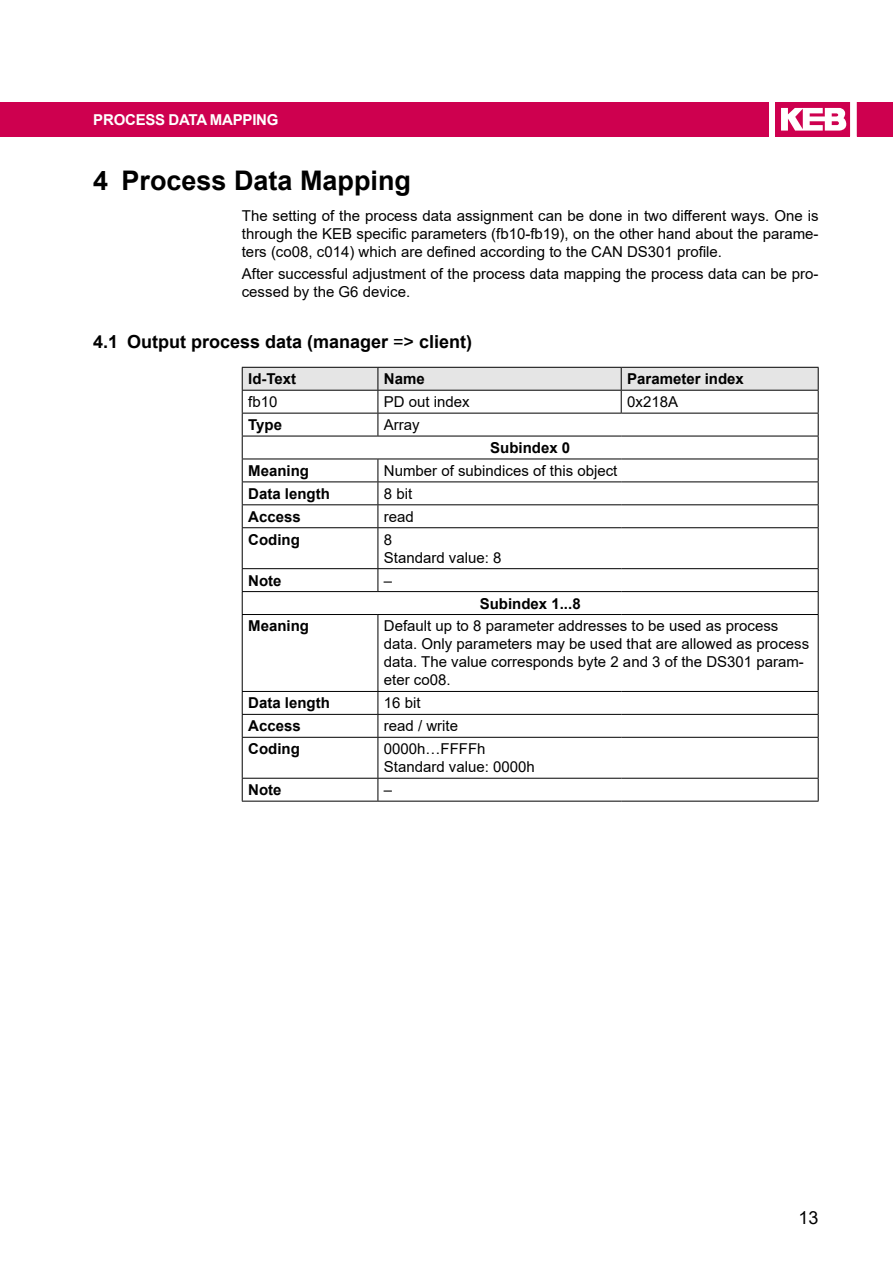
<style>
.page{position:relative;width:893px;height:1263px;background:#fff}
.page>*{position:absolute;margin:0;border:0;box-sizing:border-box;transform-origin:0 0}
.t1{font:700 27px "Arial";color:#000}
.t2{font:700 18px "Arial";color:#000}
.t3{font:18px "Arial";color:#000}
.t4{font:15px/18px "Arial";color:#000}
.t5{font:700 15px "Arial";color:#000}
.t6{font:700 15px "Arial";letter-spacing:-.015em;color:#fff}
.s1{font-weight:400}
.s2{font-family:"Arial Unicode MS";font-weight:400}
</style>
<div class="page">
<svg style="left:242px;top:367px;width:577px;height:160px"></svg>
<hr style="left:242px;top:527px;width:136px;height:1px;background:#000">
<hr style="left:242px;top:528px;width:1px;height:40px;background:#000">
<hr style="left:378px;top:527px;width:243px;height:1px;background:#000">
<hr style="left:378px;top:528px;width:1px;height:40px;background:#000">
<hr style="left:621px;top:527px;width:198px;height:1px;background:#000">
<hr style="left:818px;top:528px;width:1px;height:40px;background:#000">
<hr style="left:242px;top:568px;width:136px;height:1px;background:#000">
<hr style="left:378px;top:568px;width:243px;height:1px;background:#000">
<svg style="left:378px;top:569px;width:1px;height:22px"></svg>
<hr style="left:621px;top:568px;width:198px;height:1px;background:#000">
<hr style="left:242px;top:591px;width:136px;height:1px;background:#000">
<svg style="left:242px;top:569px;width:1px;height:45px"></svg>
<hr style="left:378px;top:591px;width:243px;height:1px;background:#000">
<hr style="left:621px;top:591px;width:198px;height:1px;background:#000">
<svg style="left:818px;top:569px;width:1px;height:45px"></svg>
<hr style="left:242px;top:614px;width:136px;height:1px;background:#000">
<hr style="left:242px;top:615px;width:1px;height:76px;background:#000">
<hr style="left:378px;top:614px;width:243px;height:1px;background:#000">
<hr style="left:378px;top:615px;width:1px;height:76px;background:#000">
<hr style="left:621px;top:614px;width:198px;height:1px;background:#000">
<hr style="left:818px;top:615px;width:1px;height:76px;background:#000">
<hr style="left:242px;top:691px;width:136px;height:1px;background:#000">
<hr style="left:378px;top:691px;width:243px;height:1px;background:#000">
<hr style="left:621px;top:691px;width:198px;height:1px;background:#000">
<hr style="left:242px;top:714px;width:136px;height:1px;background:#000">
<svg style="left:242px;top:692px;width:1px;height:45px"></svg>
<hr style="left:378px;top:714px;width:243px;height:1px;background:#000">
<svg style="left:378px;top:692px;width:1px;height:45px"></svg>
<hr style="left:621px;top:714px;width:198px;height:1px;background:#000">
<svg style="left:818px;top:692px;width:1px;height:45px"></svg>
<hr style="left:242px;top:737px;width:136px;height:1px;background:#000">
<hr style="left:242px;top:738px;width:1px;height:40px;background:#000">
<hr style="left:378px;top:737px;width:243px;height:1px;background:#000">
<hr style="left:378px;top:738px;width:1px;height:40px;background:#000">
<hr style="left:621px;top:737px;width:198px;height:1px;background:#000">
<hr style="left:818px;top:738px;width:1px;height:40px;background:#000">
<hr style="left:242px;top:778px;width:136px;height:1px;background:#000">
<svg style="left:242px;top:778px;width:1px;height:23px"></svg>
<hr style="left:378px;top:778px;width:243px;height:1px;background:#000">
<svg style="left:378px;top:778px;width:1px;height:23px"></svg>
<hr style="left:621px;top:778px;width:198px;height:1px;background:#000">
<svg style="left:818px;top:778px;width:1px;height:23px"></svg>
<hr style="left:242px;top:801px;width:136px;height:1px;background:#000">
<hr style="left:378px;top:801px;width:243px;height:1px;background:#000">
<hr style="left:621px;top:801px;width:198px;height:1px;background:#000">
<div style="left:0;top:102px;width:769px;height:34px;background:#ce004f"></div>
<svg style="left:775px;top:102px;width:75px;height:34px"></svg>
<div style="left:857px;top:102px;width:36px;height:34px;background:#ce004f"></div>
<p class="t6" style="left:93px;top:110px;width:22px">Proc</p>
<p class="t6" style="left:136px;top:110px;width:54px">ess Data</p>
<p class="t6" style="left:210px;top:110px;width:23px">Mapping</p>
<h1 class="t1" style="left:93px;top:161px;width:320px">4 Process Data Mapping</h1>
<p class="t4" style="left:242px;top:206px;width:578px;text-align:justify">The setting of the process data assignment can be done in two different ways. One is through the KEB specific parameters (fb10-fb19), on the other hand about the parame&shy;ters (co08, c014) which are defined according to the CAN DS301 profile.</p>
<p class="t4" style="left:242px;top:264px;width:578px">After successful adjustment of the process data mapping the process data can be pro&shy;cessed by the G6 device.</p>
<p class="t2" style="left:93px;top:329px;width:381px">4.1 Output process data (manager <span class="s1">=</span><span class="s2">&gt;</span> client)</p>
<p class="t5" style="left:248px;top:368px;width:50px">Id-Text</p>
<p class="t5" style="left:384px;top:368px;width:42px">Name</p>
<p class="t5" style="left:627px;top:368px;width:118px">Parameter index</p>
<p class="t4" style="left:248px;top:393px;width:31px">fb10</p>
<p class="t4" style="left:384px;top:393px;width:87px">PD out index</p>
<p class="t4" style="left:627px;top:393px;width:52px">0x218A</p>
<p class="t5" style="left:248px;top:414px;width:35px">Type</p>
<p class="t4" style="left:384px;top:416px;width:37px">Array</p>
<p class="t5" style="left:490px;top:437px;width:82px">Subindex 0</p>
<p class="t5" style="left:248px;top:460px;width:62px">Meaning</p>
<p class="t4" style="left:384px;top:461px;width:235px">Number of subindices of this object</p>
<p class="t5" style="left:248px;top:483px;width:83px">Data length</p>
<p class="t4" style="left:384px;top:484px;width:30px">8 bit</p>
<p class="t5" style="left:248px;top:506px;width:54px">Access</p>
<p class="t4" style="left:384px;top:507px;width:32px">read</p>
<p class="t5" style="left:248px;top:529px;width:53px">Coding</p>
<p class="t4" style="left:384px;top:530px;width:119px">8<br>Standard value: 8</p>
<p class="t5" style="left:248px;top:570px;width:35px">Note</p>
<p class="t4" style="left:384px;top:571px;width:10px">–</p>
<p class="t5" style="left:480px;top:593px;width:102px">Subindex 1...8</p>
<p class="t5" style="left:248px;top:616px;width:62px">Meaning</p>
<p class="t4" style="left:384px;top:617px;width:427px">Default up to 8 parameter addresses to be used as process data. Only parameters may be used that are allowed as process data. The value corresponds byte 2 and 3 of the DS301 param&shy;eter co08.</p>
<p class="t5" style="left:248px;top:692px;width:83px">Data length</p>
<p class="t4" style="left:384px;top:694px;width:38px">16 bit</p>
<p class="t5" style="left:248px;top:715px;width:54px">Access</p>
<p class="t4" style="left:384px;top:717px;width:76px">read / write</p>
<p class="t5" style="left:248px;top:738px;width:53px">Coding</p>
<p class="t4" style="left:384px;top:740px;width:152px">0000h…FFFFh<br>Standard value: 0000h</p>
<p class="t5" style="left:248px;top:779px;width:35px">Note</p>
<p class="t4" style="left:384px;top:781px;width:10px">–</p>
<p class="t3" style="left:798px;top:1205px;width:22px">13</p>
</div>
